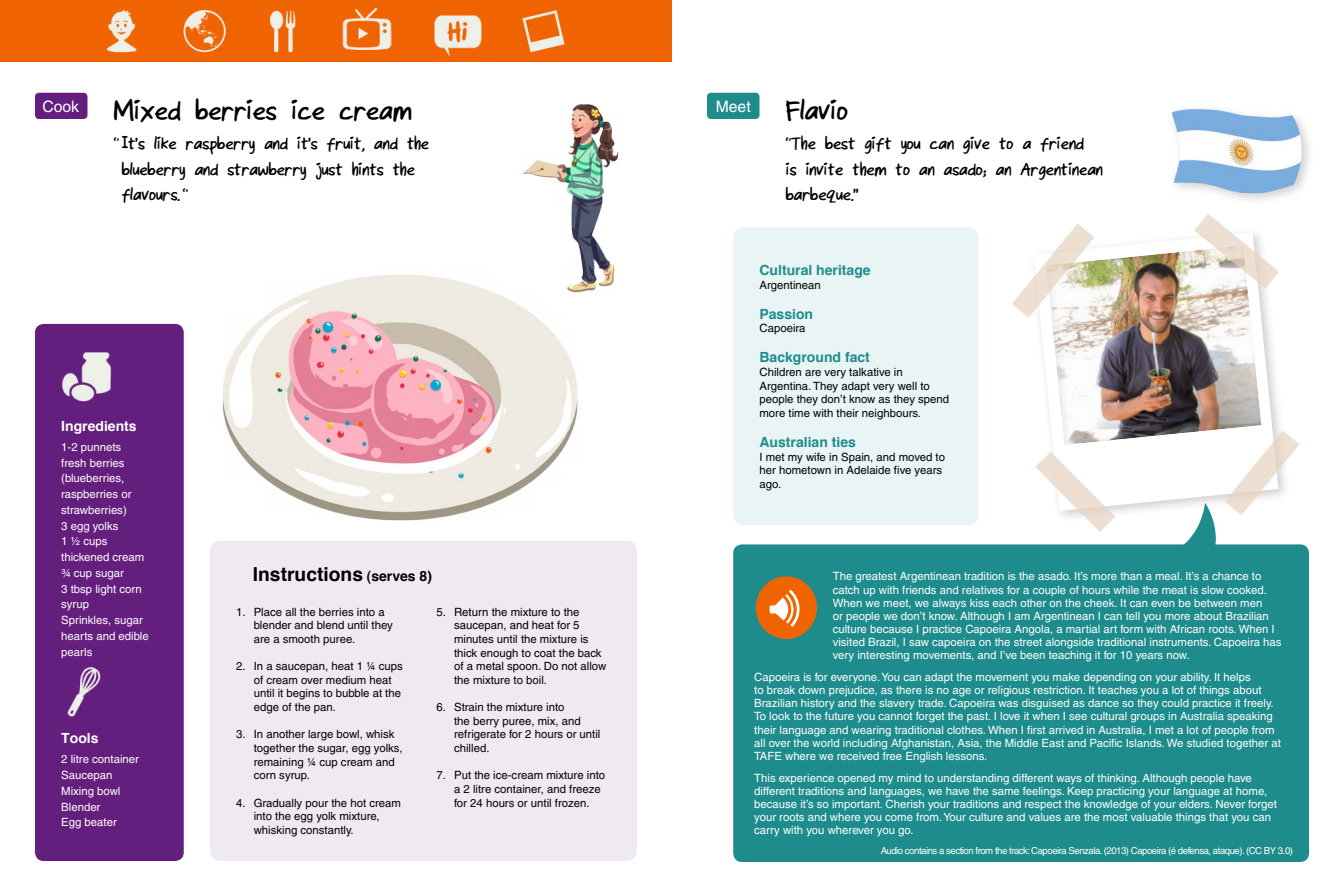
<style>
.page{position:relative;width:1344px;height:896px;background:#fff}
.page>*{position:absolute;margin:0;border:0;box-sizing:border-box;transform-origin:0 0}
.t1{font:35px "My Script Font bold";color:#000}
.t2{font:21.88px/25.4px "My Script Font bold";color:#000}
.t3{font:700 19.25px "Helvetica";color:#000}
.t4{font:15.75px "Helvetica";color:#fff}
.t5{font:700 14px "Helvetica";color:#1e8c8c}
.t6{font:700 14px "Helvetica";color:#fff}
.t7{font:11.38px/15.8px "Helvetica";color:#fff}
.t8{font:11.38px/13.7px "Helvetica";color:#000}
.t9{font:9.62px "Helvetica";letter-spacing:-.05em;color:#fff}
.s1{font-family:"Nightingale";font-weight:700}
.s2{font-size:14px}
</style>
<div class="page">
<div style="left:0;top:0;width:672px;height:61px;background:#f06400"></div>
<img style="left:106px;top:10px;width:31px;height:43px">
<img style="left:434px;top:15px;width:48px;height:42px">
<img style="left:183px;top:10px;width:43px;height:43px">
<img style="left:522px;top:10px;width:43px;height:43px">
<img style="left:270px;top:10px;width:26px;height:43px">
<img style="left:342px;top:7px;width:49px;height:43px">
<div style="left:210px;top:541px;width:427px;height:227px;background:#efe9f2;border-radius:10px"></div>
<div style="left:210px;top:581px;width:427px;height:280px;background:#efe9f2;border-radius:10px"></div>
<div style="left:35px;top:93px;width:52px;height:26px;background:#641e7d;border-radius:4px"></div>
<div style="left:35px;top:324px;width:149px;height:537px;background:#641e7d;border-radius:9px"></div>
<img style="left:62px;top:352px;width:50px;height:50px">
<img style="left:67px;top:667px;width:34px;height:50px">
<div style="left:733px;top:228px;width:245px;height:297px;background:#e9f4f4;border-radius:10px"></div>
<div style="left:707px;top:93px;width:52px;height:26px;background:#1e8c8c;border-radius:4px"></div>
<img style="left:1012px;top:214px;width:287px;height:330px">
<div style="left:733px;top:544px;width:576px;height:318px;background:#1e8c8c;border-radius:9px"></div>
<img style="left:1172px;top:108px;width:137px;height:92px">
<img style="left:523px;top:104px;width:96px;height:183px">
<img style="left:222px;top:258px;width:374px;height:263px">
<div style="left:756px;top:576px;width:61px;height:63px;background:#f06400;border-radius:50%"></div>
<svg style="left:770px;top:590px;width:30px;height:37px"></svg>
<h3 class="t4" style="left:42px;top:97px;width:38px">Cook</h3>
<h1 class="t1" style="left:114px;top:93px;width:299px">Mixed berries ice cream</h1>
<h2 class="t2" style="left:122px;top:131px;width:309px;text-indent:-8px">“ <span class="s1">I</span>t's like raspberry and it's fruit, and the blueberry and strawberry just hints the flavours. “</h2>
<p class="t6" style="left:61px;top:417px;width:77px">Ingredients</p>
<p class="t7" style="left:61px;top:439px;width:89px">1-2 punnets fresh berries (blueberries, raspberries or strawberries)<br>3 egg yolks<br>1 ½ cups thickened cream ¾ cup sugar<br>3 tbsp light corn syrup<br>Sprinkles, sugar hearts and edible pearls</p>
<p class="t6" style="left:61px;top:729px;width:39px">Tools</p>
<p class="t7" style="left:61px;top:751px;width:79px">2 litre container<br>Saucepan<br>Mixing bowl<br>Blender<br>Egg beater</p>
<h3 class="t3" style="left:253px;top:563px;width:181px">Instructions <span class="s2">(serves 8)</span></h3>
<p class="t8" style="left:254px;top:605px;width:141px;text-indent:-17px">1. Place all the berries into a blender and blend until they are a smooth puree.</p>
<p class="t8" style="left:254px;top:659px;width:151px;text-indent:-17px">2. In a saucepan, heat 1 ¼ cups of cream over medium heat until it begins to bubble at the edge of the pan.</p>
<p class="t8" style="left:254px;top:728px;width:150px;text-indent:-17px">3. In another large bowl, whisk together the sugar, egg yolks, remaining ¼ cup cream and corn syrup.</p>
<p class="t8" style="left:254px;top:796px;width:149px;text-indent:-17px">4. Gradually pour the hot cream into the egg yolk mixture, whisking constantly.</p>
<p class="t8" style="left:454px;top:605px;width:154px;text-indent:-17px">5. Return the mixture to the saucepan, and heat for 5 minutes until the mixture is thick enough to coat the back of a metal spoon. Do not allow the mixture to boil.</p>
<p class="t8" style="left:454px;top:700px;width:148px;text-indent:-17px">6. Strain the mixture into<br>the berry puree, mix, and refrigerate for 2 hours or until chilled.</p>
<p class="t8" style="left:454px;top:769px;width:153px;text-indent:-17px">7. Put the ice-cream mixture into a 2 litre container, and freeze for 24 hours or until frozen.</p>
<h3 class="t4" style="left:716px;top:97px;width:37px">Meet</h3>
<h1 class="t1" style="left:786px;top:93px;width:64px">Flavio</h1>
<h2 class="t2" style="left:786px;top:131px;width:319px">“The best gift you can give to a friend<br>is invite them to an asado; an Argentinean barbe<span class="s1">q</span>ue.''</h2>
<p class="t5" style="left:760px;top:261px;width:113px">Cultural heritage</p>
<p class="t8" style="left:760px;top:278px;width:63px">Argentinean</p>
<p class="t5" style="left:760px;top:305px;width:55px">Passion</p>
<p class="t8" style="left:760px;top:322px;width:48px">Capoeira</p>
<p class="t5" style="left:760px;top:349px;width:112px">Background fact</p>
<p class="t8" style="left:760px;top:365px;width:191px">Children are very talkative in Argentina. They adapt very well to people they don’t know as they spend more time with their neighbours.</p>
<p class="t5" style="left:760px;top:433px;width:98px">Australian ties</p>
<p class="t8" style="left:760px;top:450px;width:187px">I met my wife in Spain, and moved to her hometown in Adelaide five years ago.</p>
<p class="t7" style="left:833px;top:570px;width:450px;line-height:13.1px">The greatest Argentinean tradition is the asado. It’s more than a meal. It’s a chance to catch up with friends and relatives for a couple of hours while the meat is slow cooked.<br>When we meet, we always kiss each other on the cheek. It can even be between men<br>or people we don’t know. Although I am Argentinean I can tell you more about Brazilian culture because I practice Capoeira Angola, a martial art form with African roots. When I visited Brazil, I saw capoeira on the street alongside traditional instruments. Capoeira has very interesting movements, and I’ve been teaching it for 10 years now.</p>
<p class="t7" style="left:754px;top:671px;width:528px;line-height:13.1px">Capoeira is for everyone. You can adapt the movement you make depending on your ability. It helps<br>to break down prejudice, as there is no age or religious restriction. It teaches you a lot of things about Brazilian history and the slavery trade. Capoeira was disguised as dance so they could practice it freely.<br>To look to the future you cannot forget the past. I love it when I see cultural groups in Australia speaking their language and wearing traditional clothes. When I first arrived in Australia, I met a lot of people from all over the world including Afghanistan, Asia, the Middle East and Pacific Islands. We studied together at TAFE where we received free English lessons.</p>
<p class="t7" style="left:754px;top:771px;width:524px;line-height:13.1px">This experience opened my mind to understanding different ways of thinking. Although people have different traditions and languages, we have the same feelings. Keep practicing your language at home, because it’s so important. Cherish your traditions and respect the knowledge of your elders. Never forget your roots and where you come from. Your culture and values are the most valuable things that you can carry with you wherever you go.</p>
<p class="t9" style="left:881px;top:845px;width:414px">Audio contains a section from the track: Capoeira Senzala. (2013) Capoeira (é defensa, ataque). (CC BY 3.0)</p>
</div>
